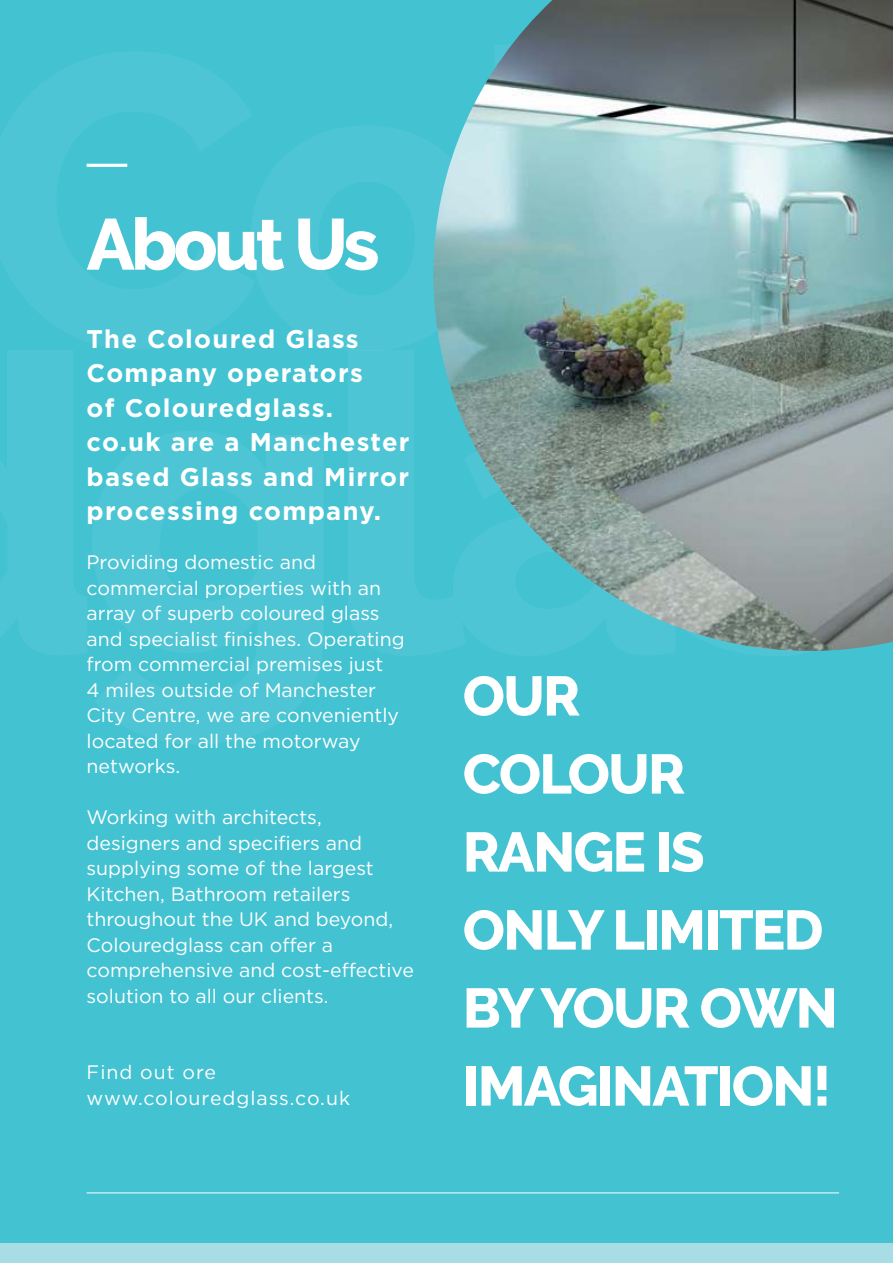
<style>
.page{position:relative;width:893px;height:1263px;background:#43c2d2}
.page>*{position:absolute;margin:0;border:0;box-sizing:border-box;transform-origin:0 0}
.t1{font:800 72px "Raleway";letter-spacing:-.05em;color:#fff}
.t2{font:800 55.5px/78px "Raleway";letter-spacing:-.03em;color:#fff}
.t3{font:700 25.5px/34.5px "Gotham";letter-spacing:.05em;color:#fff}
.t4{font:19.5px/25.5px "Gotham";color:#fff}
.t5{font:19.5px/25.5px "Gotham";letter-spacing:.05em;color:#fff}
</style>
<div class="page">
<svg style="left:0;top:52px;width:433px;height:298px"></svg>
<svg style="left:0;top:350px;width:809px;height:394px"></svg>
<hr style="left:87px;top:164px;width:40px;height:3px;background:#fff">
<hr style="left:87px;top:1192px;width:752px;height:1px;background:#fff">
<img style="left:433px;top:0;width:460px;height:651px">
<div style="left:0;top:1243px;width:893px;height:20px;background:#a9dde5"></div>
<h1 class="t1" style="left:87px;top:217px;width:294px">About Us</h1>
<h3 class="t3" style="left:87px;top:323px;width:324px">The Coloured Glass<br>Company operators<br>of Colouredglass. co.uk are a Manchester based Glass and Mirror processing company.</h3>
<p class="t4" style="left:87px;top:551px;width:320px">Providing domestic and commercial properties with an array of superb coloured glass and specialist finishes. Operating from commercial premises just<br>4 miles outside of Manchester<br>City Centre, we are conveniently located for all the motorway networks.</p>
<p class="t4" style="left:87px;top:806px;width:329px">Working with architects, designers and specifiers and supplying some of the largest<br>Kitchen, Bathroom retailers throughout the UK and beyond,<br>Colouredglass can offer a comprehensive and cost-effective solution to all our clients.</p>
<p class="t5" style="left:87px;top:1061px;width:265px">Find out ore www.colouredglass.co.uk</p>
<h2 class="t2" style="left:463px;top:661px;width:376px">OUR<br>COLOUR<br>RANGE IS<br>ONLY LIMITED<br>BY YOUR OWN<br>IMAGINATION!</h2>
</div>
